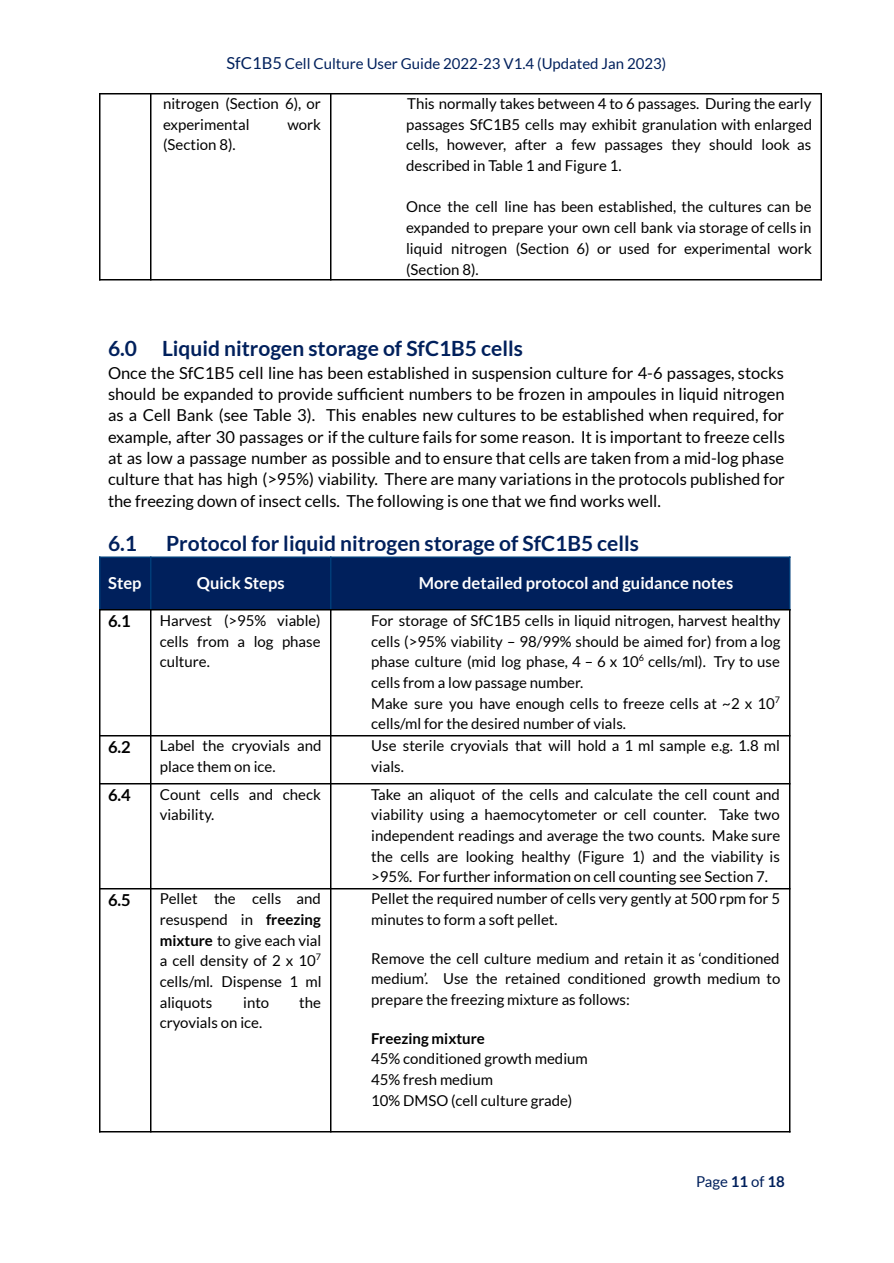
<style>
.page{position:relative;width:894px;height:1263px;background:#fff}
.page>*{position:absolute;margin:0;border:0;box-sizing:border-box;transform-origin:0 0}
.t1{font:700 21px "Lato";color:#00205c}
.t2{font:16.5px/21.3px "Lato";color:#000;text-align:justify}
.t3{font:700 16.5px "Lato";color:#fff}
.t4{font:700 16.5px "Lato";color:#000}
.t5{font:15px/20.7px "Lato";color:#000}
.t6{font:15px "Lato";color:#00205c}
.t7{font:700 15px "Lato";color:#000}
.s1{font-size:16.5px}
.s2{font-weight:700}
</style>
<div class="page">
<div style="left:99px;top:557px;width:52px;height:53px;background:#00205c"></div>
<div style="left:151px;top:557px;width:180px;height:53px;background:#00205c"></div>
<div style="left:331px;top:557px;width:31px;height:53px;background:#00205c"></div>
<div style="left:362px;top:557px;width:428px;height:53px;background:#00205c"></div>
<hr style="left:99px;top:93px;width:1px;height:188px;background:#000">
<hr style="left:150px;top:93px;width:2px;height:188px;background:#000">
<hr style="left:330px;top:93px;width:2px;height:188px;background:#000">
<hr style="left:820px;top:93px;width:2px;height:188px;background:#000">
<hr style="left:99px;top:93px;width:723px;height:2px;background:#000">
<hr style="left:99px;top:279px;width:723px;height:2px;background:#000">
<hr style="left:99px;top:557px;width:1px;height:54px;background:#013d79">
<hr style="left:99px;top:609px;width:1px;height:524px;background:#000">
<hr style="left:150px;top:557px;width:2px;height:54px;background:#013d79">
<hr style="left:150px;top:609px;width:2px;height:524px;background:#000">
<hr style="left:330px;top:557px;width:2px;height:54px;background:#013d79">
<hr style="left:330px;top:609px;width:2px;height:524px;background:#000">
<hr style="left:789px;top:557px;width:2px;height:54px;background:#013d79">
<hr style="left:789px;top:609px;width:2px;height:524px;background:#000">
<hr style="left:99px;top:557px;width:692px;height:1px;background:#013d79">
<hr style="left:99px;top:609px;width:692px;height:2px;background:#000">
<hr style="left:99px;top:735px;width:692px;height:2px;background:#000">
<hr style="left:99px;top:783px;width:692px;height:2px;background:#000">
<hr style="left:99px;top:888px;width:692px;height:2px;background:#000">
<hr style="left:99px;top:1131px;width:692px;height:2px;background:#000">
<p class="t6" style="left:227px;top:55px;width:441px"><span class="s1">SfC1B5</span> Cell Culture User Guide 2022-23 V1.4 (Updated Jan 2023)</p>
<p class="t5" style="left:163px;top:93px;width:159px">nitrogen (Section 6), or experimental</p>
<p class="t5" style="left:406px;top:93px;width:408px;text-align:justify">This normally takes between 4 to 6 passages. During the early passages SfC1B5 cells may exhibit granulation with enlarged cells, however, after a few passages they should look as described in Table 1 and Figure 1.</p>
<p class="t5" style="left:406px;top:196px;width:407px;text-align:justify">Once the cell line has been established, the cultures can be expanded to prepare your own cell bank via storage of cells in liquid nitrogen (Section 6) or used for experimental work (Section 8).</p>
<p class="t5" style="left:287px;top:114px;width:35px">work</p>
<p class="t5" style="left:163px;top:134px;width:74px">(Section 8).</p>
<h1 class="t1" style="left:108px;top:335px;width:416px">6.0 Liquid nitrogen storage of SfC1B5 cells</h1>
<p class="t2" style="left:108px;top:362px;width:678px">Once the SfC1B5 cell line has been established in suspension culture for 4-6 passages, stocks should be expanded to provide sufficient numbers to be frozen in ampoules in liquid nitrogen as a Cell Bank (see Table 3). This enables new cultures to be established when required, for example, after 30 passages or if the culture fails for some reason. It is important to freeze cells at as low a passage number as possible and to ensure that cells are taken from a mid-log phase culture that has high (&gt;95%) viability. There are many variations in the protocols published for the freezing down of insect cells. The following is one that we fi nd works well.</p>
<h1 class="t1" style="left:108px;top:530px;width:31px">6.1</h1>
<h1 class="t1" style="left:166px;top:530px;width:475px">Protocol for liquid nitrogen storage of SfC1B5 cells</h1>
<p class="t3" style="left:108px;top:573px;width:35px">Step</p>
<p class="t3" style="left:197px;top:573px;width:89px">Quick Steps</p>
<p class="t3" style="left:419px;top:573px;width:316px">More detailed protocol and guidance notes</p>
<p class="t4" style="left:108px;top:611px;width:24px">6.1</p>
<p class="t5" style="left:160px;top:610px;width:162px;text-align:justify">Harvest (&gt;95% viable) cells from a log phase culture.</p>
<p class="t5" style="left:371px;top:610px;width:411px">For storage of SfC1B5 cells in liquid nitrogen, harvest healthy cells (&gt;95% viability – 98/99% should be aimed for) from a log phase culture (mid log phase, 4 – 6 x 10<sup>6</sup> cells/ml). Try to use cells from a low passage number.<br>Make sure you have enough cells to freeze cells at ~2 x 10<sup>7 </sup>cells/ml for the desired number of vials.</p>
<p class="t4" style="left:108px;top:736px;width:24px">6.2</p>
<p class="t5" style="left:160px;top:735px;width:163px">Label the cryovials and place them on ice.</p>
<p class="t5" style="left:371px;top:735px;width:410px">Use sterile cryovials that will hold a 1 ml sample e.g. 1.8 ml vials.</p>
<p class="t4" style="left:108px;top:785px;width:24px">6.4</p>
<p class="t5" style="left:160px;top:783px;width:163px">Count cells and check viability.</p>
<p class="t5" style="left:371px;top:783px;width:410px;text-align:justify">Take an aliquot of the cells and calculate the cell count and viability using a haemocytometer or cell counter. Take two independent readings and average the two counts. Make sure the cells are looking healthy (Figure 1) and the viability is &gt;95%. For further information on cell counting see Section 7.</p>
<p class="t4" style="left:108px;top:889px;width:24px">6.5</p>
<p class="t5" style="left:160px;top:888px;width:163px;text-align:justify">Pellet the cells and resuspend in <span class="s2">freezing mixture</span> to give each vial a cell density of 2 x 10<sup>7 </sup>cells/ml. Dispense 1 ml aliquots</p>
<p class="t5" style="left:371px;top:888px;width:410px">Pellet the required number of cells very gently at 500 rpm for 5 minutes to form a soft pellet.</p>
<p class="t5" style="left:371px;top:947px;width:411px;text-align:justify">Remove the cell culture medium and retain it as ‘conditioned medium’. Use the retained conditioned growth medium to prepare the freezing mixture as follows:</p>
<p class="t7" style="left:371px;top:1029px;width:115px">Freezing mixture</p>
<p class="t5" style="left:371px;top:1048px;width:218px">45% conditioned growth medium<br>45% fresh medium<br>10% DMSO (cell culture grade)</p>
<p class="t5" style="left:243px;top:992px;width:28px">into</p>
<p class="t5" style="left:299px;top:992px;width:23px">the</p>
<p class="t5" style="left:160px;top:1012px;width:104px">cryovials on ice.</p>
<p class="t6" style="left:696px;top:1172px;width:90px">Page <span class="s2">11</span> of <span class="s2">18</span></p>
</div>
